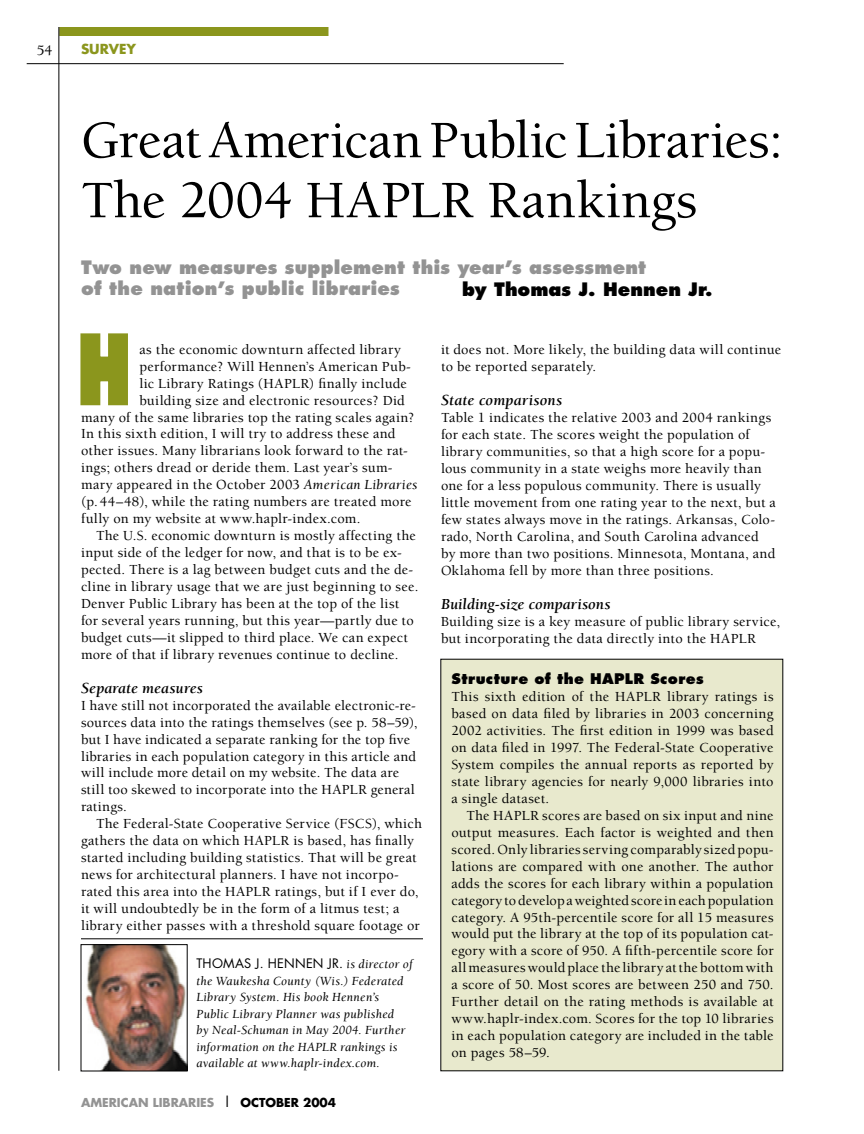
<style>
.page{position:relative;width:864px;height:1134px;background:#fff}
.page>*{position:absolute;margin:0;border:0;box-sizing:border-box;transform-origin:0 0}
.t1{font:800 91.35px "Futura";color:#8b961d;scale:.7 1}
.A_Head{font:500 54px "Berkeley";color:#000}
.B_Head{font:800 18px "Futura";letter-spacing:.01em;color:#939393}
.byline{font:800 18px "Futura";color:#000}
.E_Subhead{font:italic 700 15.75px "Berkeley";letter-spacing:.005em;color:#000}
.t2{font:500 15px "Berkeley";color:#000}
.Body_no_indent{font:500 14.25px/17px "Berkeley";letter-spacing:.02em;color:#000}
.Side_bar_text_indent{font:500 14.25px/17px "Berkeley";letter-spacing:.02em;color:#000;text-align:justify}
.Body_indent{font:500 14.25px/17px "Berkeley";letter-spacing:.02em;color:#000}
.Side_bar_Head_B{font:800 14.25px "Futura";letter-spacing:.03em;color:#000}
.t3{font:700 13.5px "Futura";color:#8b961d}
.Author_Note{font:italic 12.75px/16.5px "Berkeley";letter-spacing:.02em;color:#000}
.t4{font:700 12px "Futura";color:#939393}
.s1{font-weight:400;font-style:italic}
.s2{font-family:"Futura";font-style:normal}
.s3{color:#000}
</style>
<div class="page">
<hr style="left:27px;top:63px;width:537px;height:1px;background:#000">
<div style="left:59px;top:27px;width:269px;height:9px;background:#8b961d"></div>
<hr style="left:58px;top:27px;width:1px;height:1044px;background:#000">
<svg style="left:80px;top:333px;width:48px;height:73px"></svg>
<hr style="left:81px;top:939px;width:342px;height:1px;background:#000">
<div style="left:441px;top:659px;width:342px;height:412px;background:#e8e9cd"></div>
<img style="left:85px;top:946px;width:100px;height:123px">
<div style="left:81px;top:944px;width:106px;height:127px;border:1px solid #000"></div>
<p class="t2" style="left:37px;top:42px;width:17px">54</p>
<p class="t3" style="left:81px;top:40px;width:57px">SURVEY</p>
<p class="A_Head" style="left:81px;top:112px;width:703px">Great American Public Libraries:</p>
<p class="A_Head" style="left:81px;top:172px;width:618px">The 2004 HAPLR Rankings</p>
<p class="B_Head" style="left:81px;top:256px;width:567px">Two new measures supplement this year’s assessment</p>
<p class="B_Head" style="left:81px;top:277px;width:320px">of the nation’s public libraries</p>
<p class="t1" style="left:78px;top:312px;width:76px">H</p>
<p class="byline" style="left:462px;top:277px;width:252px">by Thomas J. Hennen Jr.</p>
<p class="Body_no_indent" style="left:139px;top:341px;width:263px">as the economic downturn affected library</p>
<p class="Body_no_indent" style="left:139px;top:358px;width:273px">performance? Will Hennen’s American Pub-</p>
<p class="Body_no_indent" style="left:139px;top:375px;width:269px">lic Library Ratings (HAPLR) finally include</p>
<p class="Body_no_indent" style="left:139px;top:392px;width:267px">building size and electronic resources? Did</p>
<p class="Body_no_indent" style="left:81px;top:409px;width:335px">many of the same libraries top the rating scales again?</p>
<p class="Body_no_indent" style="left:81px;top:426px;width:316px">In this sixth edition, I will try to address these and</p>
<p class="Body_no_indent" style="left:81px;top:443px;width:329px">other issues. Many librarians look forward to the rat-</p>
<p class="Body_no_indent" style="left:81px;top:460px;width:313px">ings; others dread or deride them. Last year’s sum-</p>
<p class="Body_no_indent" style="left:81px;top:477px;width:338px">mary appeared in the October 2003 <span class="s1">American Libraries</span></p>
<p class="Body_no_indent" style="left:81px;top:494px;width:332px">(p. 44–48), while the rating numbers are treated more</p>
<p class="Body_no_indent" style="left:81px;top:511px;width:281px">fully on my website at www.haplr-index.com.</p>
<p class="Body_indent" style="left:81px;top:528px;width:339px;text-indent:15px">The U.S. economic downturn is mostly affecting the input side of the ledger for now, and that is to be ex&shy;pected. There is a lag between budget cuts and the de&shy;cline in library usage that we are just beginning to see.<br>Denver Public Library has been at the top of the list for several years running, but this year—partly due to budget cuts—it slipped to third place. We can expect more of that if library revenues continue to decline.</p>
<p class="E_Subhead" style="left:81px;top:679px;width:123px">Separate measures</p>
<p class="Body_no_indent" style="left:81px;top:697px;width:338px">I have still not incorporated the available electronic-re&shy;sources data into the ratings themselves (see p. 58–59), but I have indicated a separate ranking for the top five libraries in each population category in this article and will include more detail on my website. The data are still too skewed to incorporate into the HAPLR general ratings.</p>
<p class="Body_indent" style="left:81px;top:816px;width:342px;text-indent:15px">The Federal-State Cooperative Service (FSCS), which gathers the data on which HAPLR is based, has finally started including building statistics. That will be great news for architectural planners. I have not incorpo&shy;rated this area into the HAPLR ratings, but if I ever do, it will undoubtedly be in the form of a litmus test; a library either passes with a threshold square footage or</p>
<p class="Body_indent" style="left:441px;top:342px;width:342px">it does not. More likely, the building data will continue to be reported separately.</p>
<p class="E_Subhead" style="left:441px;top:392px;width:123px">State comparisons</p>
<p class="Body_no_indent" style="left:441px;top:410px;width:336px">Table 1 indicates the relative 2003 and 2004 rankings for each state. The scores weight the population of library communities, so that a high score for a popu&shy;lous community in a state weighs more heavily than one for a less populous community. There is usually little movement from one rating year to the next, but a few states always move in the ratings. Arkansas, Colo&shy;rado, North Carolina, and South Carolina advanced by more than two positions. Minnesota, Montana, and Oklahoma fell by more than three positions.</p>
<p class="E_Subhead" style="left:441px;top:595px;width:171px">Building-size comparisons</p>
<p class="Body_no_indent" style="left:441px;top:613px;width:341px">Building size is a key measure of public library service, but incorporating the data directly into the HAPLR</p>
<p class="Side_bar_Head_B" style="left:452px;top:670px;width:254px">Structure of the HAPLR Scores</p>
<p class="Side_bar_text_indent" style="left:452px;top:689px;width:324px">This sixth edition of the HAPLR library ratings is based on data filed by libraries in 2003 concerning 2002 activities. The first edition in 1999 was based on data filed in 1997. The Federal-State Cooperative System compiles the annual reports as reported by state library agencies for nearly 9,000 libraries into a single dataset.</p>
<p class="Side_bar_text_indent" style="left:452px;top:807px;width:324px;text-indent:15px">The HAPLR scores are based on six input and nine output measures. Each factor is weighted and then scored. Only libraries serving comparably sized popu&shy;lations are compared with one another. The author adds the scores for each library within a population category to develop a weighted score in each population category. A 95th-percentile score for all 15 measures would put the library at the top of its population cat&shy;egory with a score of 950. A fifth-percentile score for all measures would place the library at the bottom with a score of 50. Most scores are between 250 and 750.<br>Further detail on the rating methods is available at www.haplr-index.com. Scores for the top 10 libraries in each population category are included in the table on pages 58–59.</p>
<p class="Author_Note" style="left:196px;top:956px;width:218px"><span class="s2">THOMAS J. HENNEN JR.</span> is director of the Waukesha County (Wis.) Federated Library System. His book Hennen’s Public Library Planner was published<br>by Neal-Schuman in May 2004. Further information on the HAPLR rankings is available at www.haplr-index.com.</p>
<p class="t4" style="left:81px;top:1095px;width:257px">AMERICAN LIBRARIES <span class="s3">❘ OCTOBER 2004</span></p>
</div>
